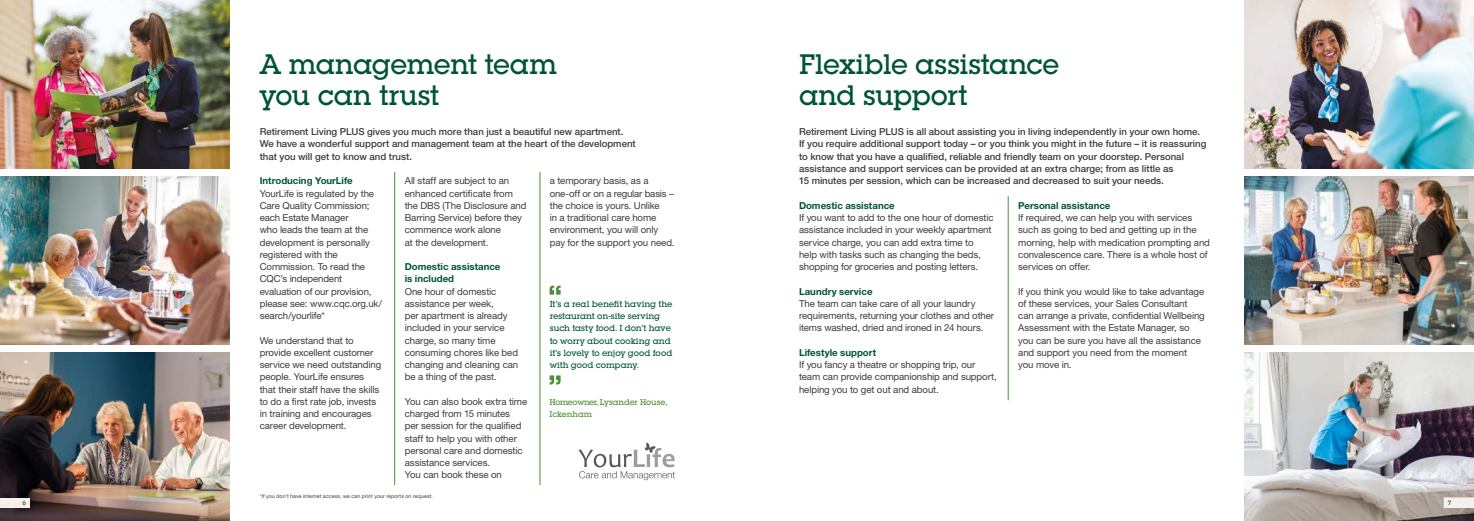
<style>
.page{position:relative;width:1474px;height:521px;background:#fff}
.page>*{position:absolute;margin:0;border:0;box-sizing:border-box;transform-origin:0 0}
.t1{font:500 27.56px/30.6px "Lubalin Graph Std";letter-spacing:-.015em;color:#005436}
.t2{font:9.62px/12.2px "Helvetica Neue LT Pro";letter-spacing:-.01em;color:#3c3c3b}
.t3{font:500 9.62px/12.2px "Helvetica Neue LT Pro";color:#3c3c3b}
.t4{font:700 9.62px/12.2px "Helvetica Neue LT Pro";color:#005436}
.t5{font:500 9.19px/12.2px "Lubalin Graph Itc T";letter-spacing:-.005em;color:#005436}
.t6{font:500 8.75px/12.2px "Lubalin Graph Itc T";letter-spacing:-.01em;color:#4e8e36}
.t7{font:500 6.12px "Lubalin Graph Std";color:#3c3c3b}
.t8{font:5.25px "Helvetica Neue LT Pro";letter-spacing:.02em;color:#3c3c3b}
</style>
<div class="page">
<img style="left:0;top:352px;width:230px;height:169px">
<img style="left:1244px;top:352px;width:229px;height:169px">
<svg style="left:578px;top:443px;width:97px;height:37px"></svg>
<img style="left:1244px;top:0;width:229px;height:169px">
<img style="left:0;top:0;width:230px;height:169px">
<img style="left:1244px;top:176px;width:229px;height:169px">
<img style="left:0;top:176px;width:230px;height:169px">
<div style="left:0;top:498px;width:30px;height:9px;background:#f4f0eb"></div>
<svg style="left:1443px;top:497px;width:30px;height:11px"></svg>
<hr style="left:394px;top:172px;width:1px;height:313px;background:#4e8e36">
<hr style="left:540px;top:172px;width:1px;height:313px;background:#4e8e36">
<svg style="left:549px;top:286px;width:11px;height:9px"></svg>
<svg style="left:549px;top:375px;width:11px;height:9px"></svg>
<hr style="left:1008px;top:196px;width:1px;height:204px;background:#4e8e36">
<h1 class="t1" style="left:260px;top:49px;width:299px">A management team you can trust</h1>
<p class="t3" style="left:260px;top:126px;width:377px">Retirement Living PLUS gives you much more than just a beautiful new apartment.<br>We have a wonderful support and management team at the heart of the development that you will get to know and trust.</p>
<p class="t4" style="left:260px;top:174px;width:95px">Introducing YourLife</p>
<p class="t2" style="left:260px;top:187px;width:124px">YourLife is regulated by the<br>Care Quality Commission; each Estate Manager<br>who leads the team at the development is personally registered with the<br>Commission. To read the<br>CQC’s independent evaluation of our provision, please see: www.cqc.org.uk/ search/yourlife*</p>
<p class="t2" style="left:260px;top:334px;width:123px">We understand that to provide excellent customer service we need outstanding people. YourLife ensures that their staff have the skills to do a first rate job, invests in training and encourages career development.</p>
<p class="t2" style="left:405px;top:175px;width:123px">All staff are subject to an enhanced certificate from the DBS (The Disclosure and<br>Barring Service) before they commence work alone<br>at the development.</p>
<p class="t4" style="left:405px;top:260px;width:97px">Domestic assistance is included</p>
<p class="t2" style="left:405px;top:285px;width:115px">One hour of domestic assistance per week,<br>per apartment is already included in your service charge, so many time consuming chores like bed changing and cleaning can be a thing of the past.</p>
<p class="t2" style="left:405px;top:395px;width:124px">You can also book extra time charged from 15 minutes<br>per session for the qualified staff to help you with other personal care and domestic assistance services.<br>You can book these on</p>
<p class="t2" style="left:550px;top:175px;width:126px">a temporary basis, as a one-off or on a regular basis – the choice is yours. Unlike<br>in a traditional care home environment, you will only pay for the support you need.</p>
<p class="t5" style="left:550px;top:297px;width:124px">It’s a real benefit having the restaurant on-site serving such tasty food. I don’t have to worry about cooking and it’s lovely to enjoy good food with good company.</p>
<p class="t6" style="left:549px;top:396px;width:119px">Homeowner, Lysander House,<br>Ickenham</p>
<h1 class="t1" style="left:799px;top:49px;width:262px">Flexible assistance and support</h1>
<p class="t3" style="left:799px;top:126px;width:409px">Retirement Living PLUS is all about assisting you in living independently in your own home.<br>If you require additional support today – or you think you might in the future – it is reassuring to know that you have a qualified, reliable and friendly team on your doorstep. Personal assistance and support services can be provided at an extra charge; from as little as<br>15 minutes per session, which can be increased and decreased to suit your needs.</p>
<p class="t4" style="left:799px;top:199px;width:97px">Domestic assistance</p>
<p class="t2" style="left:799px;top:211px;width:196px">If you want to add to the one hour of domestic assistance included in your weekly apartment service charge, you can add extra time to help with tasks such as changing the beds, shopping for groceries and posting letters.</p>
<p class="t4" style="left:799px;top:285px;width:75px">Laundry service</p>
<p class="t2" style="left:799px;top:297px;width:197px">The team can take care of all your laundry requirements, returning your clothes and other items washed, dried and ironed in 24 hours.</p>
<p class="t4" style="left:799px;top:346px;width:79px">Lifestyle support</p>
<p class="t2" style="left:799px;top:358px;width:199px">If you fancy a theatre or shopping trip, our team can provide companionship and support, helping you to get out and about.</p>
<p class="t4" style="left:1018px;top:199px;width:94px">Personal assistance</p>
<p class="t2" style="left:1018px;top:211px;width:193px">If required, we can help you with services such as going to bed and getting up in the morning, help with medication prompting and convalescence care. There is a whole host of services on offer.</p>
<p class="t2" style="left:1018px;top:285px;width:188px">If you think you would like to take advantage of these services, your Sales Consultant can arrange a private, confidential Wellbeing Assessment with the Estate Manager, so you can be sure you have all the assistance and support you need from the moment<br>you move in.</p>
<p class="t8" style="left:260px;top:493px;width:175px">*If you don’t have internet access, we can print your reports on request.</p>
<p class="t7" style="left:22px;top:499px;width:5px">6</p>
<p class="t7" style="left:1447px;top:499px;width:5px">7</p>
</div>
